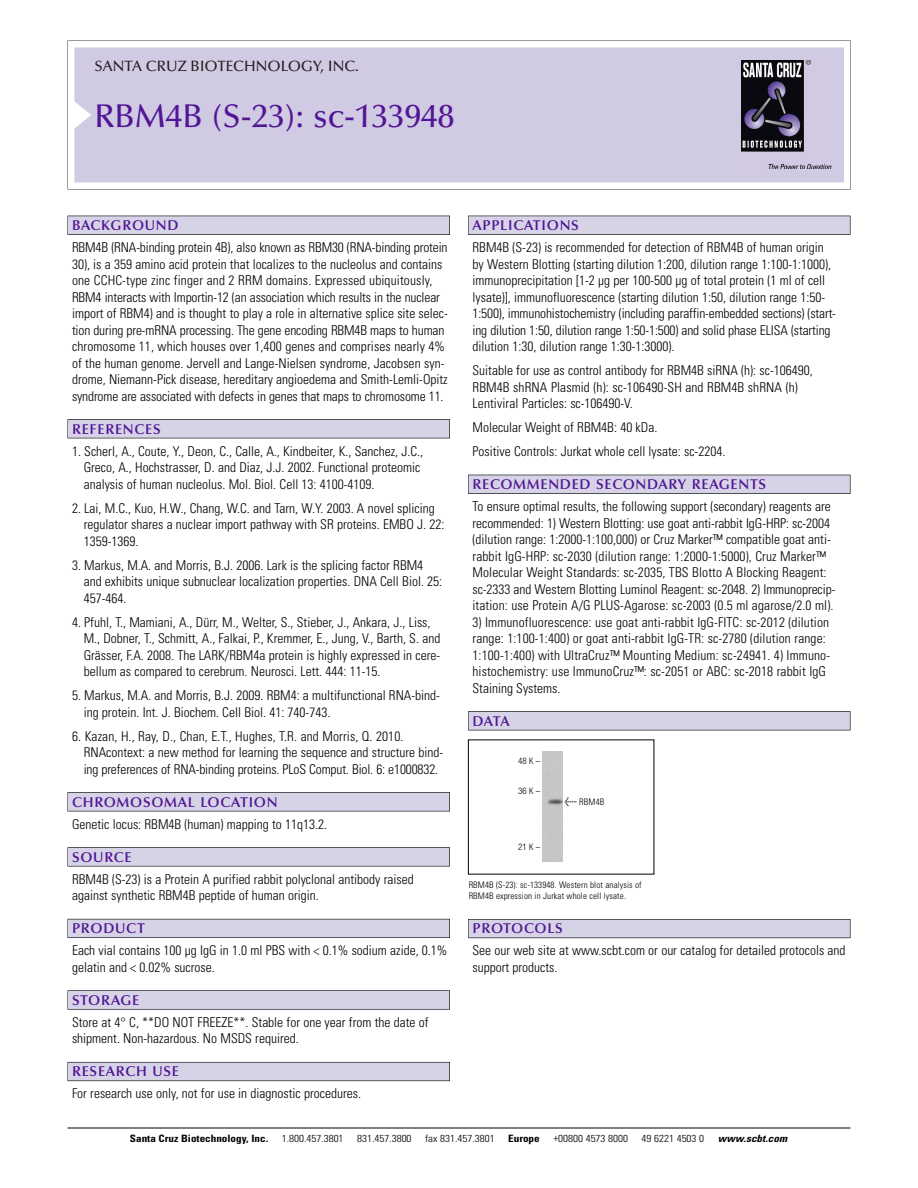
<style>
.page{position:relative;width:918px;height:1188px;background:#fff}
.page>*{position:absolute;margin:0;border:0;box-sizing:border-box;transform-origin:0 0}
.t1{font:500 33px "Optima";color:#511695}
.t2{font:500 15px "Optima";color:#231f20}
.t3{font:600 14.25px "Optima";letter-spacing:.05em;color:#511695}
.t4{font:300 condensed 13.5px/16.5px "Univers";color:#000}
.t5{font:300 condensed 10.2px "Univers";color:#000;scale:1.1 1}
.t6{font:700 condensed 10.2px "Univers";color:#000;scale:1.1 1}
.t7{font:italic 700 condensed 10.2px "Univers";letter-spacing:.005em;color:#000;scale:1.1 1}
.t8{font:300 condensed 9px/10.5px "Univers";letter-spacing:.015em;color:#000}
.t9{font:300 condensed 9px "Helvetica Neue";letter-spacing:.13em;color:#000}
.s1{font-family:"Meta Plus";font-weight:400;font-stretch:normal;font-size:10.5px}
</style>
<div class="page">
<svg style="left:68px;top:40px;width:783px;height:149px"></svg>
<div style="left:74px;top:47px;width:770px;height:135px;background:#d1cae3"></div>
<img style="left:741px;top:60px;width:90px;height:108px">
<div style="left:68px;top:216px;width:382px;height:19px;background:#525155"></div>
<div style="left:68px;top:216px;width:381px;height:18px;background:#d7d3e7"></div>
<div style="left:68px;top:419px;width:382px;height:19px;background:#525155"></div>
<div style="left:68px;top:420px;width:381px;height:18px;background:#d7d3e7"></div>
<div style="left:68px;top:792px;width:382px;height:19px;background:#545357"></div>
<div style="left:68px;top:793px;width:381px;height:18px;background:#d7d3e7"></div>
<div style="left:68px;top:847px;width:382px;height:19px;background:#575759"></div>
<div style="left:68px;top:848px;width:381px;height:18px;background:#d7d3e7"></div>
<div style="left:68px;top:919px;width:382px;height:19px;background:#5b5a62"></div>
<div style="left:68px;top:919px;width:381px;height:18px;background:#d7d3e7"></div>
<div style="left:68px;top:990px;width:382px;height:20px;background:#626263"></div>
<div style="left:68px;top:991px;width:381px;height:18px;background:#d7d3e7"></div>
<div style="left:68px;top:1062px;width:382px;height:19px;background:#66646d"></div>
<div style="left:68px;top:1063px;width:381px;height:18px;background:#d7d3e7"></div>
<div style="left:468px;top:216px;width:382px;height:19px;background:#525155"></div>
<div style="left:468px;top:216px;width:382px;height:18px;background:#d7d3e7"></div>
<div style="left:468px;top:475px;width:382px;height:19px;background:#515055"></div>
<div style="left:468px;top:475px;width:382px;height:18px;background:#d7d3e7"></div>
<div style="left:468px;top:711px;width:382px;height:19px;background:#545357"></div>
<div style="left:468px;top:712px;width:382px;height:18px;background:#d7d3e7"></div>
<div style="left:468px;top:919px;width:382px;height:19px;background:#5b5961"></div>
<div style="left:468px;top:920px;width:382px;height:18px;background:#d7d3e7"></div>
<hr style="left:68px;top:1128px;width:782px;height:1px;background:#000">
<div style="left:543px;top:752px;width:19px;height:109px;background:#c6c6c6"></div>
<p class="t2" style="left:94px;top:61px;width:266px">SANTA CRUZ BIOTECHNOLOGY, INC.</p>
<h1 class="t1" style="left:94px;top:103px;width:361px">RBM4B (S-23): sc-133948</h1>
<p class="t3" style="left:72px;top:219px;width:108px">BACKGROUND</p>
<p class="t4" style="left:72px;top:240px;width:377px">RBM4B (RNA-binding protein 4B), also known as RBM30 (RNA-binding protein 30), is a 359 amino acid protein that localizes to the nucleolus and contains one CCHC-type zinc finger and 2 RRM domains. Expressed ubiquitously, RBM4 interacts with Importin-12 (an association which results in the nuclear import of RBM4) and is thought to play a role in alternative splice site selec&shy;tion during pre-mRNA processing. The gene encoding RBM4B maps to human chromosome 11, which houses over 1,400 genes and comprises nearly 4% of the human genome. Jervell and Lange-Nielsen syndrome, Jacobsen syn&shy;drome, Niemann-Pick disease, hereditary angioedema and Smith-Lemli-Opitz syndrome are associated with defects in genes that maps to chromosome 11.</p>
<p class="t3" style="left:72px;top:423px;width:90px">REFERENCES</p>
<p class="t4" style="left:84px;top:444px;width:341px;text-indent:-12px">1. Scherl, A., Coute, Y., Deon, C., Calle, A., Kindbeiter, K., Sanchez, J.C.,<br>Greco, A., Hochstrasser, D. and Diaz, J.J. 2002. Functional proteomic analysis of human nucleolus. Mol. Biol. Cell 13: 4100-4109.</p>
<p class="t4" style="left:84px;top:501px;width:362px;text-indent:-12px">2. Lai, M.C., Kuo, H.W., Chang, W.C. and Tarn, W.Y. 2003. A novel splicing regulator shares a nuclear import pathway with SR proteins. EMBO J. 22:<br>1359-1369.</p>
<p class="t4" style="left:84px;top:558px;width:360px;text-indent:-12px">3. Markus, M.A. and Morris, B.J. 2006. Lark is the splicing factor RBM4 and exhibits unique subnuclear localization properties. DNA Cell Biol. 25:<br>457-464.</p>
<p class="t4" style="left:84px;top:615px;width:358px;text-indent:-12px">4. Pfuhl, T., Mamiani, A., Dürr, M., Welter, S., Stieber, J., Ankara, J., Liss, M., Dobner, T., Schmitt, A., Falkai, P., Kremmer, E., Jung, V., Barth, S. and Grässer, F.A. 2008. The LARK/RBM4a protein is highly expressed in cere&shy;bellum as compared to cerebrum. Neurosci. Lett. 444: 11-15.</p>
<p class="t4" style="left:84px;top:688px;width:358px;text-indent:-12px">5. Markus, M.A. and Morris, B.J. 2009. RBM4: a multifunctional RNA-bind&shy;ing protein. Int. J. Biochem. Cell Biol. 41: 740-743.</p>
<p class="t4" style="left:84px;top:729px;width:361px;text-indent:-12px">6. Kazan, H., Ray, D., Chan, E.T., Hughes, T.R. and Morris, Q. 2010.<br>RNAcontext: a new method for learning the sequence and structure bind&shy;ing preferences of RNA-binding proteins. PLoS Comput. Biol. 6: e1000832.</p>
<p class="t3" style="left:72px;top:796px;width:207px">CHROMOSOMAL LOCATION</p>
<p class="t4" style="left:72px;top:817px;width:257px">Genetic locus: RBM4B (human) mapping to 11q13.2.</p>
<p class="t3" style="left:72px;top:851px;width:61px">SOURCE</p>
<p class="t4" style="left:72px;top:872px;width:343px">RBM4B (S-23) is a Protein A purified rabbit polyclonal antibody raised against synthetic RBM4B peptide of human origin.</p>
<p class="t3" style="left:72px;top:923px;width:74px">PRODUCT</p>
<p class="t4" style="left:72px;top:943px;width:377px">Each vial contains 100 µg IgG in 1.0 ml PBS with &lt; 0.1% sodium azide, 0.1% gelatin and &lt; 0.02% sucrose.</p>
<p class="t3" style="left:72px;top:994px;width:69px">STORAGE</p>
<p class="t4" style="left:72px;top:1015px;width:358px">Store at 4° C, **DO NOT FREEZE**. Stable for one year from the date of shipment. Non-hazardous. No MSDS required.</p>
<p class="t3" style="left:72px;top:1066px;width:109px">RESEARCH USE</p>
<p class="t4" style="left:72px;top:1087px;width:290px">For research use only, not for use in diagnostic procedures.</p>
<p class="t3" style="left:473px;top:219px;width:108px">APPLICATIONS</p>
<p class="t4" style="left:473px;top:240px;width:365px">RBM4B (S-23) is recommended for detection of RBM4B of human origin by Western Blotting (starting dilution 1:200, dilution range 1:100-1:1000), immunoprecipitation [1-2 µg per 100-500 µg of total protein (1 ml of cell lysate)], immunofluorescence (starting dilution 1:50, dilution range 1:50- 1:500), immunohistochemistry (including paraffin-embedded sections) (start&shy;ing dilution 1:50, dilution range 1:50-1:500) and solid phase ELISA (starting dilution 1:30, dilution range 1:30-1:3000).</p>
<p class="t4" style="left:473px;top:363px;width:342px">Suitable for use as control antibody for RBM4B siRNA (h): sc-106490,<br>RBM4B shRNA Plasmid (h): sc-106490-SH and RBM4B shRNA (h)<br>Lentiviral Particles: sc-106490-V.</p>
<p class="t4" style="left:473px;top:416px;width:254px;line-height:24px">Molecular Weight of RBM4B: 40 kDa.<br>Positive Controls: Jurkat whole cell lysate: sc-2204.</p>
<p class="t3" style="left:473px;top:479px;width:295px">RECOMMENDED SECONDARY REAGENTS</p>
<p class="t4" style="left:473px;top:499px;width:364px">To ensure optimal results, the following support (secondary) reagents are recommended: 1) Western Blotting: use goat anti-rabbit IgG-HRP: sc-2004 (dilution range: 1:2000-1:100,000) or Cruz Marker™ compatible goat anti&shy;rabbit IgG-HRP: sc-2030 (dilution range: 1:2000-1:5000), Cruz Marker™ Molecular Weight Standards: sc-2035, TBS Blotto A Blocking Reagent: sc-2333 and Western Blotting Luminol Reagent: sc-2048. 2) Immunoprecip&shy;itation: use Protein A/G PLUS-Agarose: sc-2003 (0.5 ml agarose/2.0 ml).</p>
<p class="t4" style="left:473px;top:615px;width:359px">3) Immunofluorescence: use goat anti-rabbit IgG-FITC: sc-2012 (dilution range: 1:100-1:400) or goat anti-rabbit IgG-TR: sc-2780 (dilution range:<br>1:100-1:400) with UltraCruz™ Mounting Medium: sc-24941. 4) Immuno&shy;histochemistry: use ImmunoCruz™: sc-2051 or ABC: sc-2018 rabbit IgG Staining Systems.</p>
<p class="t3" style="left:473px;top:715px;width:39px">DATA</p>
<p class="t9" style="left:518px;top:758px;width:24px">48K–</p>
<p class="t9" style="left:518px;top:788px;width:24px">36K–</p>
<p class="t9" style="left:518px;top:843px;width:24px">21K–</p>
<p class="t8" style="left:564px;top:797px;width:41px"><span class="s1">&lt;</span> RBM4B</p>
<p class="t8" style="left:469px;top:881px;width:175px">RBM4B (S-23): sc-133948. Western blot analysis of<br>RBM4B expression in Jurkat whole cell lysate.</p>
<p class="t3" style="left:473px;top:923px;width:92px">PROTOCOLS</p>
<p class="t4" style="left:473px;top:944px;width:375px">See our web site at www.scbt.com or our catalog for detailed protocols and support products.</p>
<p class="t6" style="left:130px;top:1135px;width:127px">Santa Cruz Biotechnology, Inc.</p>
<p class="t5" style="left:282px;top:1135px;width:58px">1.800.457.3801</p>
<p class="t5" style="left:357px;top:1135px;width:51px">831.457.3800</p>
<p class="t5" style="left:425px;top:1135px;width:65px">fax 831.457.3801</p>
<p class="t6" style="left:508px;top:1135px;width:30px">Europe</p>
<p class="t5" style="left:553px;top:1135px;width:69px">+00800 4573 8000</p>
<p class="t5" style="left:642px;top:1135px;width:58px">49 6221 4503 0</p>
<p class="t7" style="left:718px;top:1135px;width:64px">www.scbt.com</p>
</div>
